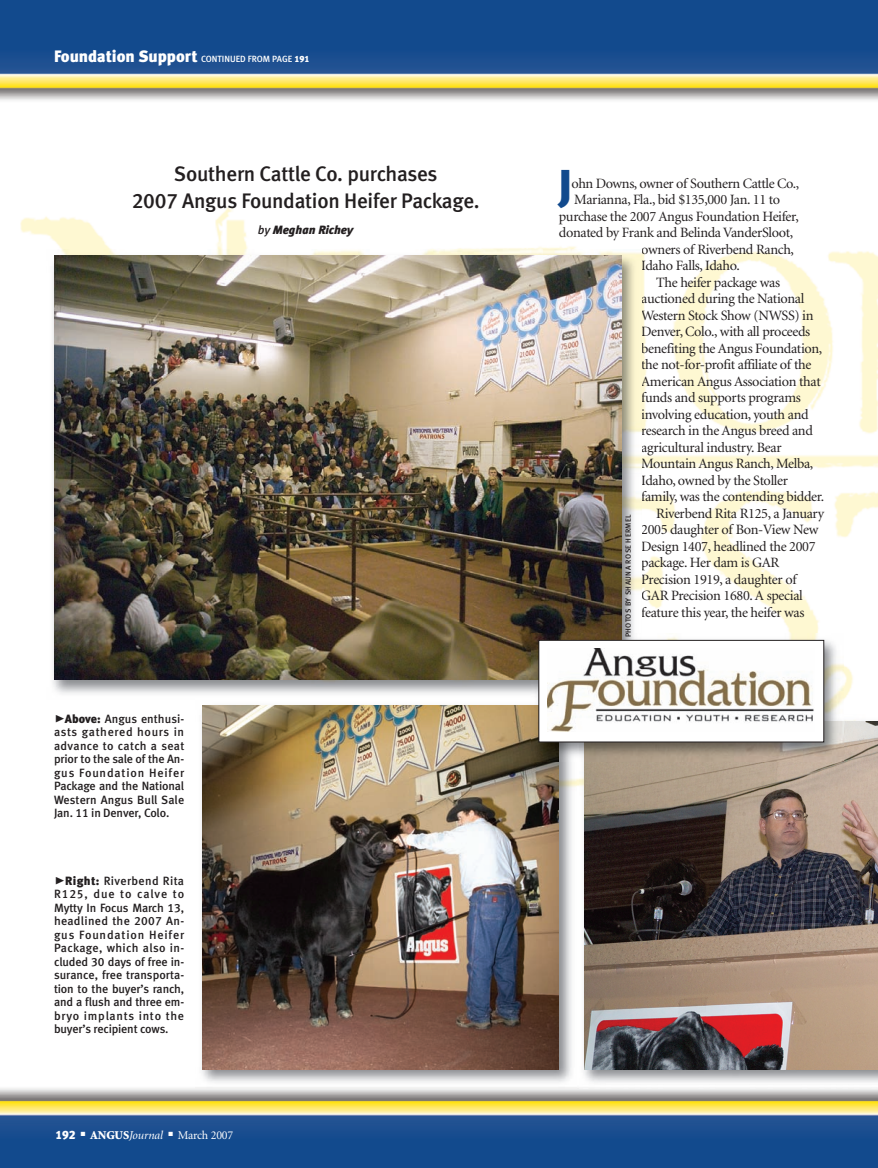
<style>
.page{position:relative;width:878px;height:1168px;background:#fff}
.page>*{position:absolute;margin:0;border:0;box-sizing:border-box;transform-origin:0 0}
.t1{font:43.2px "Meta Black LF";color:#124a8d}
.t2{font:21px/27px "Meta Medium LF";letter-spacing:-.01em;color:#231f20;text-align:center}
.t3{font:16.5px "Meta Black LF";color:#fff}
.t4{font:14.25px "Minion";letter-spacing:-.025em;color:#231f20}
.t5{font:12px/13.5px "Meta Medium LF";letter-spacing:-.01em;color:#231f20;text-align:justify}
.t6{font:12px "Minion";letter-spacing:-.015em;color:#fff}
.t7{font:italic 12px "Meta Black LF";color:#231f20}
.t8{font:7.5px "Meta Medium LF";letter-spacing:.055em;color:#231f20}
.s1{font-family:"Meta Medium LF";font-size:9px}
.s2{font-size:9px}
.s3{font-family:"Meta Medium LF"}
.s4{font-family:"Meta Black Caps Expert";font-size:21px}
.s5{font-family:"Meta Black LF"}
.s6{font-weight:900}
.s7{font-style:italic}
</style>
<div class="page">
<img style="left:0;top:0;width:878px;height:1168px">
<p class="t3" style="left:54px;top:50px;width:257px">Foundation Support <span class="s1">CONTINUED FROM PAGE</span> <span class="s2">191</span></p>
<p class="t2" style="left:132px;top:162px;width:349px">Southern Cattle Co. purchases<br>2007 Angus Foundation Heifer Package.</p>
<p class="t7" style="left:258px;top:225px;width:97px"><span class="s3">by</span> Meghan Richey</p>
<p class="t5" style="left:54px;top:713px;width:132px"><span class="s4">@</span><span class="s5">Above:</span> Angus enthusi&shy;asts gathered hours in advance to catch a seat prior to the sale of the An&shy;gus Foundation Heifer Package and the National Western Angus Bull Sale Jan. 11 in Denver, Colo.</p>
<p class="t5" style="left:54px;top:875px;width:132px"><span class="s4">@</span><span class="s5">Right:</span> Riverbend Rita R125, due to calve to Mytty In Focus March 13, headlined the 2007 An&shy;gus Foundation Heifer Package, which also in&shy;cluded 30 days of free in&shy;surance, free transporta&shy;tion to the buyer’s ranch, and a flush and three em&shy;bryo implants into the buyer’s recipient cows.</p>
<p class="t6" style="left:56px;top:1130px;width:179px"><span class="s5">192</span> ■ <span class="s6">ANGUS</span><span class="s7">Journal</span> ■ March 2007</p>
<p class="t1" style="left:558px;top:169px;width:15px">J</p>
<p class="t4" style="left:571px;top:177px;width:229px">ohn Downs, owner of Southern Cattle Co.,</p>
<p class="t4" style="left:574px;top:194px;width:207px">Marianna, Fla., bid $135,000 Jan. 11 to</p>
<p class="t4" style="left:558px;top:210px;width:241px">purchase the 2007 Angus Foundation Heifer,</p>
<p class="t4" style="left:558px;top:227px;width:236px">donated by Frank and Belinda VanderSloot,</p>
<p class="t4" style="left:641px;top:243px;width:154px">owners of Riverbend Ranch,</p>
<p class="t4" style="left:641px;top:260px;width:100px">Idaho Falls, Idaho.</p>
<p class="t4" style="left:656px;top:276px;width:125px">The heifer package was</p>
<p class="t4" style="left:641px;top:293px;width:165px">auctioned during the National</p>
<p class="t4" style="left:641px;top:309px;width:174px">Western Stock Show (NWSS) in</p>
<p class="t4" style="left:641px;top:326px;width:171px">Denver, Colo., with all proceeds</p>
<p class="t4" style="left:641px;top:342px;width:183px">benefiting the Angus Foundation,</p>
<p class="t4" style="left:641px;top:359px;width:172px">the not-for-profit affiliate of the</p>
<p class="t4" style="left:641px;top:375px;width:181px">American Angus Association that</p>
<p class="t4" style="left:641px;top:392px;width:161px">funds and supports programs</p>
<p class="t4" style="left:641px;top:408px;width:169px">involving education, youth and</p>
<p class="t4" style="left:641px;top:425px;width:173px">research in the Angus breed and</p>
<p class="t4" style="left:641px;top:441px;width:142px">agricultural industry. Bear</p>
<p class="t4" style="left:641px;top:458px;width:174px">Mountain Angus Ranch, Melba,</p>
<p class="t4" style="left:641px;top:474px;width:148px">Idaho, owned by the Stoller</p>
<p class="t4" style="left:641px;top:491px;width:185px">family, was the contending bidder.</p>
<p class="t4" style="left:656px;top:507px;width:169px">Riverbend Rita R125, a January</p>
<p class="t4" style="left:641px;top:524px;width:179px">2005 daughter of Bon-View New</p>
<p class="t4" style="left:641px;top:540px;width:176px">Design 1407, headlined the 2007</p>
<p class="t4" style="left:641px;top:557px;width:140px">package. Her dam is GAR</p>
<p class="t4" style="left:641px;top:573px;width:157px">Precision 1919, a daughter of</p>
<p class="t4" style="left:641px;top:590px;width:163px">GAR Precision 1680. A special</p>
<p class="t4" style="left:641px;top:606px;width:165px">feature this year, the heifer was</p>
<p class="t8" style="left:625px;top:637px;width:125px;rotate:-90deg">PHOTOS BY SHAUNA ROSE HERMEL</p>
</div>
